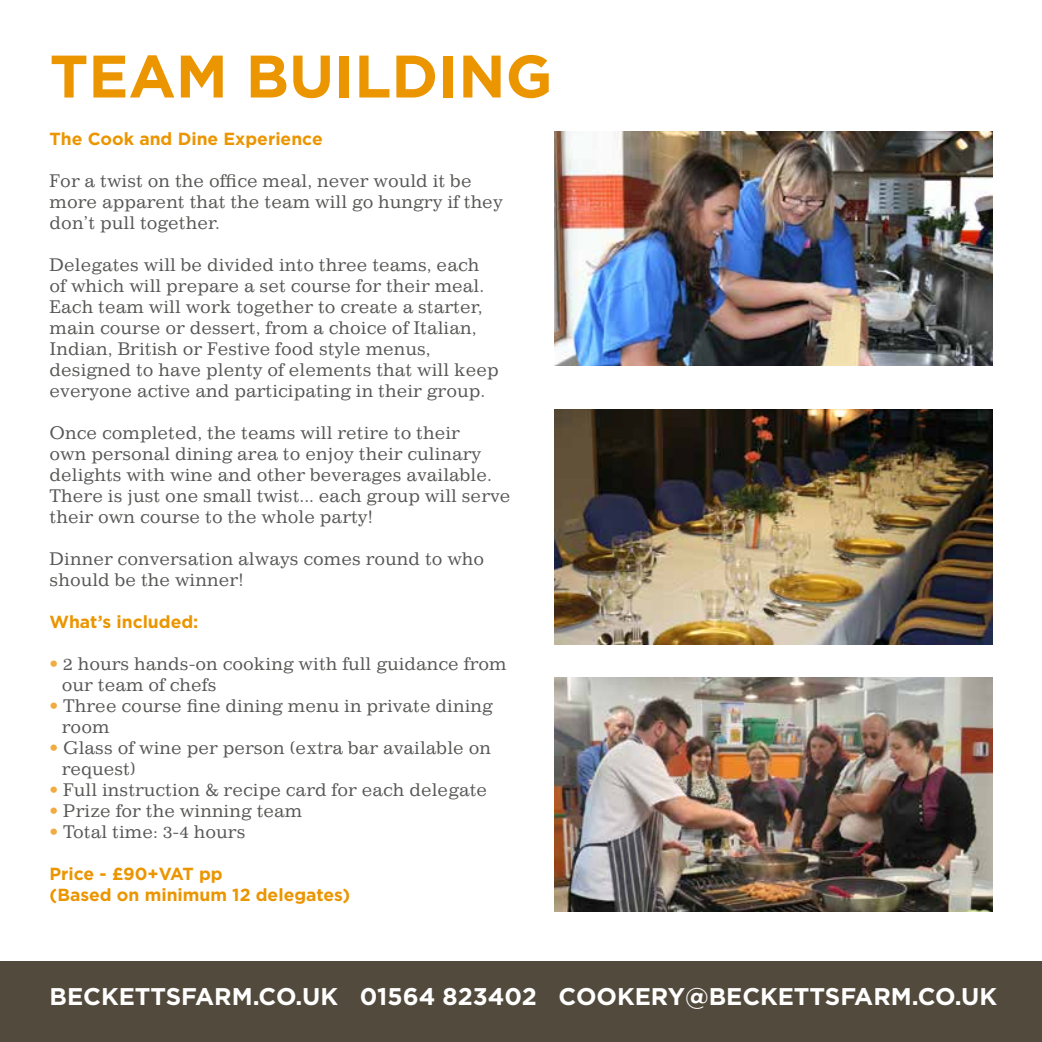
<style>
.page{position:relative;width:1042px;height:1042px;background:#fff}
.page>*{position:absolute;margin:0;border:0;box-sizing:border-box;transform-origin:0 0}
.t1{font:700 59.85px "Gotham";color:#eb9500}
.t2{font:700 24.15px "Gotham";color:#fff}
.t3{font:17.5px/21px "Impressum Std";color:#575756}
.t4{font:700 17.5px/21px "Gotham";color:#eb9500}
.s1{color:#f1ab40}
</style>
<div class="page">
<img style="left:554px;top:410px;width:438px;height:234px">
<img style="left:554px;top:677px;width:438px;height:235px">
<div style="left:0;top:962px;width:1042px;height:80px;background:#524a3c"></div>
<img style="left:554px;top:131px;width:438px;height:234px">
<h1 class="t1" style="left:50px;top:37px;width:504px">TEAM BUILDING</h1>
<p class="t4" style="left:50px;top:128px;width:275px">The Cook and Dine Experience</p>
<p class="t3" style="left:50px;top:170px;width:455px">For a twist on the office meal, never would it be more apparent that the team will go hungry if they don’t pull together.</p>
<p class="t3" style="left:50px;top:254px;width:451px">Delegates will be divided into three teams, each of which will prepare a set course for their meal.<br>Each team will work together to create a starter, main course or dessert, from a choice of Italian, Indian, British or Festive food style menus, designed to have plenty of elements that will keep everyone active and participating in their group.</p>
<p class="t3" style="left:50px;top:422px;width:462px">Once completed, the teams will retire to their<br>own personal dining area to enjoy their culinary delights with wine and other beverages available.<br>There is just one small twist... each group will serve their own course to the whole party!</p>
<p class="t3" style="left:50px;top:548px;width:436px">Dinner conversation always comes round to who should be the winner!</p>
<p class="t4" style="left:50px;top:611px;width:150px">What’s included:</p>
<p class="t3" style="left:62px;top:653px;width:446px;text-indent:-12px"><span class="s1">•</span> 2 hours hands-on cooking with full guidance from our team of chefs</p>
<p class="t3" style="left:62px;top:695px;width:432px;text-indent:-12px"><span class="s1">•</span> Three course fine dining menu in private dining room</p>
<p class="t3" style="left:62px;top:737px;width:431px;text-indent:-12px"><span class="s1">•</span> Glass of wine per person (extra bar available on request)</p>
<p class="t3" style="left:50px;top:779px;width:439px"><span class="s1">•</span> Full instruction &amp; recipe card for each delegate</p>
<p class="t3" style="left:50px;top:800px;width:254px"><span class="s1">•</span> Prize for the winning team</p>
<p class="t3" style="left:50px;top:821px;width:197px"><span class="s1">•</span> Total time: 3-4 hours</p>
<p class="t4" style="left:50px;top:863px;width:302px">Price - £90+VAT pp<br>(Based on minimum 12 delegates)</p>
<h2 class="t2" style="left:50px;top:980px;width:949px">BECKETTSFARM.CO.UK 01564 823402 COOKERY@BECKETTSFARM.CO.UK</h2>
</div>
